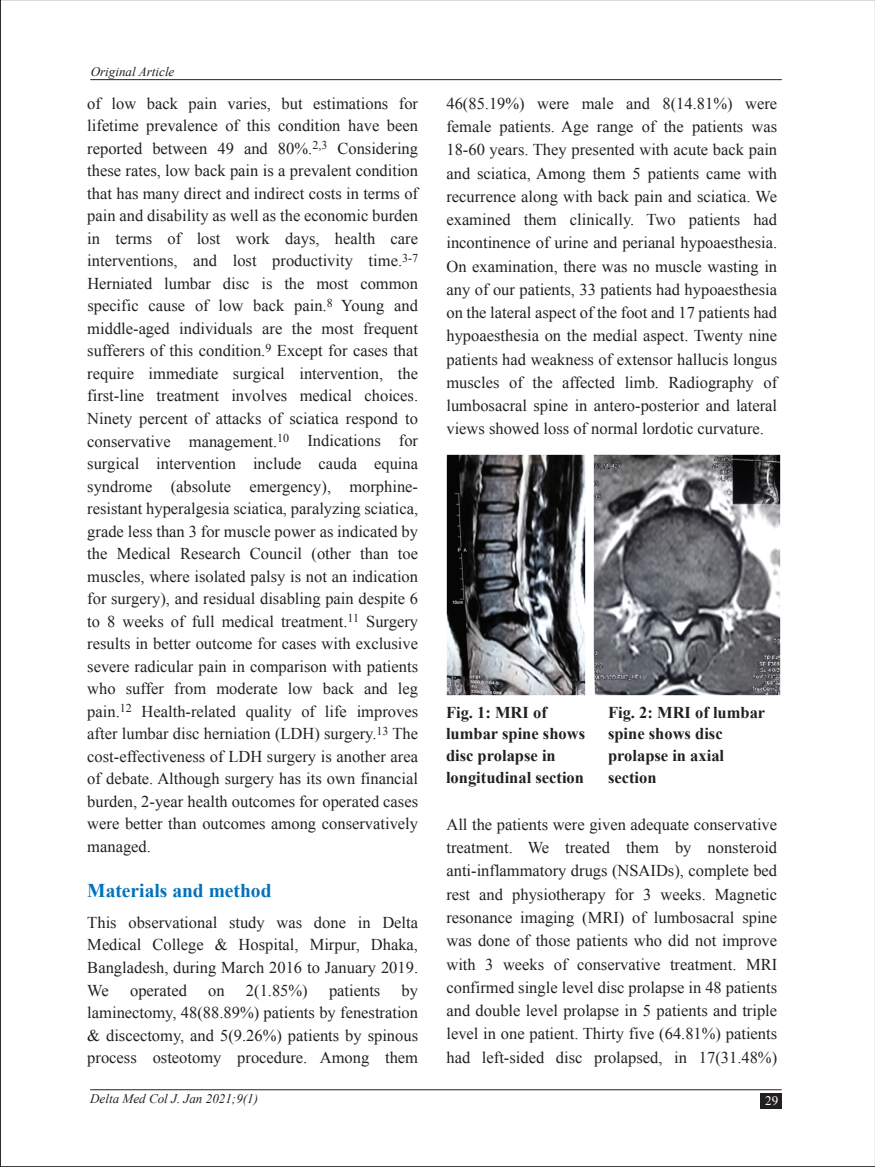
<style>
.page{position:relative;width:875px;height:1167px;background:#fff}
.page>*{position:absolute;margin:0;border:0;box-sizing:border-box;transform-origin:0 0}
.t1{font:700 19.5px "Times New Roman";color:#0072bc}
.t2{font:16.5px/22.5px "Times New Roman";color:#231f20;text-align:justify}
.t3{font:700 16.5px/21.8px "Times New Roman";color:#231f20}
.t4{font:italic 13.05px "Times New Roman";color:#231f20}
.t5{font:13.05px "Times New Roman";color:#fff}
</style>
<div class="page">
<hr style="left:90px;top:79px;width:692px;height:1px;background:#231f20">
<hr style="left:90px;top:1089px;width:692px;height:1px;background:#231f20">
<div style="left:760px;top:1093px;width:22px;height:15px;background:#231f20"></div>
<img style="left:446px;top:454px;width:139px;height:241px">
<img style="left:593px;top:454px;width:187px;height:241px">
<p class="t4" style="left:91px;top:62px;width:85px">Original Article</p>
<p class="t2" style="left:87px;top:92px;width:332px">of low back pain varies, but estimations for lifetime prevalence of this condition have been reported between 49 and 80%.<sup>2,3</sup> Considering these rates, low back pain is a prevalent condition that has many direct and indirect costs in terms of pain and disability as well as the economic burden in terms of lost work days, health care interventions, and lost productivity time.<sup>3-7<br></sup>Herniated lumbar disc is the most common specific cause of low back pain.<sup>8</sup> Young and middle-aged individuals are the most frequent sufferers of this condition.<sup>9</sup> Except for cases that require immediate surgical intervention, the first-line treatment involves medical choices.<br>Ninety percent of attacks of sciatica respond to conservative management.<sup>10</sup> Indications for surgical intervention include cauda equina syndrome (absolute emergency), morphine&shy;resistant hyperalgesia sciatica, paralyzing sciatica, grade less than 3 for muscle power as indicated by the Medical Research Council (other than toe muscles, where isolated palsy is not an indication for surgery), and residual disabling pain despite 6 to 8 weeks of full medical treatment.<sup>11</sup> Surgery results in better outcome for cases with exclusive severe radicular pain in comparison with patients who suffer from moderate low back and leg pain.<sup>12</sup> Health-related quality of life improves after lumbar disc herniation (LDH) surgery.<sup>13</sup> The cost-effectiveness of LDH surgery is another area of debate. Although surgery has its own financial burden, 2-year health outcomes for operated cases were better than outcomes among conservatively managed.</p>
<p class="t1" style="left:87px;top:876px;width:186px">Materials and method</p>
<p class="t2" style="left:87px;top:910px;width:332px">This observational study was done in Delta Medical College &amp; Hospital, Mirpur, Dhaka, Bangladesh, during March 2016 to January 2019.<br>We</p>
<p class="t2" style="left:87px;top:978px;width:332px;text-indent:314px">by laminectomy, 48(88.89%) patients by fenestration &amp; discectomy, and 5(9.26%) patients by spinous process osteotomy procedure. Among them</p>
<p class="t2" style="left:130px;top:978px;width:58px">operated</p>
<p class="t2" style="left:208px;top:978px;width:18px">on</p>
<p class="t2" style="left:246px;top:978px;width:63px">2(1.85%)</p>
<p class="t2" style="left:329px;top:978px;width:53px">patients</p>
<p class="t2" style="left:446px;top:91px;width:332px;line-height:23.2px">46(85.19%) were male and 8(14.81%) were female patients. Age range of the patients was 18-60 years. They presented with acute back pain and sciatica, Among them 5 patients came with recurrence along with back pain and sciatica. We examined them clinically. Two patients had incontinence of urine and perianal hypoaesthesia.<br>On examination, there was no muscle wasting in any of our patients, 33 patients had hypoaesthesia on the lateral aspect of the foot and 17 patients had hypoaesthesia on the medial aspect. Twenty nine patients had weakness of extensor hallucis longus muscles of the affected limb. Radiography of lumbosacral spine in antero-posterior and lateral views showed loss of normal lordotic curvature.</p>
<p class="t3" style="left:446px;top:700px;width:141px">Fig. 1: MRI of lumbar spine shows disc prolapse in longitudinal section</p>
<p class="t3" style="left:608px;top:700px;width:159px">Fig. 2: MRI of lumbar spine shows disc prolapse in axial section</p>
<p class="t2" style="left:446px;top:812px;width:332px;line-height:23.2px">All the patients were given adequate conservative treatment. We treated them by nonsteroid anti-inflammatory drugs (NSAIDs), complete bed rest and physiotherapy for 3 weeks. Magnetic resonance imaging (MRI) of lumbosacral spine was done of those patients who did not improve with 3 weeks of conservative treatment. MRI confirmed single level disc prolapse in 48 patients and double level prolapse in 5 patients and triple level in one patient. Thirty five (64.81%) patients had left-sided disc prolapsed, in 17(31.48%)</p>
<p class="t4" style="left:90px;top:1090px;width:170px">Delta Med Col J. Jan 2021;9(1)</p>
<p class="t5" style="left:765px;top:1092px;width:15px">29</p>
</div>
